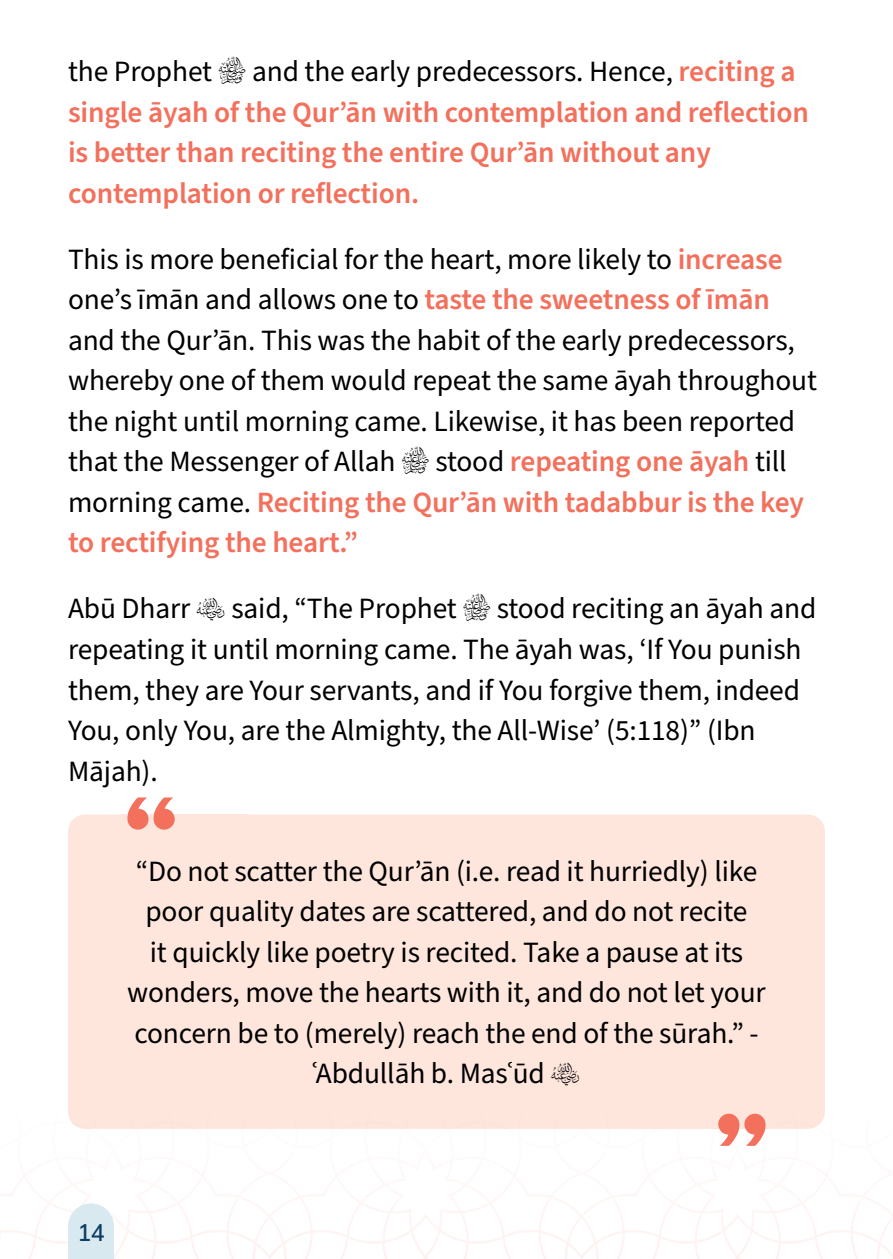
<style>
.page{position:relative;width:893px;height:1259px;background:#fff}
.page>*{position:absolute;margin:0;border:0;box-sizing:border-box;transform-origin:0 0}
.t1{font:29.4px/40.5px "Source Sans Pro";letter-spacing:-.005em;color:#000}
.t2{font:600 29.4px/40.5px "Source Sans Pro";letter-spacing:-.005em;color:#f3705c}
.t3{font:200 24px "Mulish";color:#0f3c63;scale:.96 1}
.s1{font-weight:400;color:#000}
.s2{font-weight:600;color:#f3705c}
</style>
<div class="page">
<svg style="left:0;top:1115px;width:892px;height:144px"></svg>
<svg style="left:68px;top:1203px;width:46px;height:56px"></svg>
<div style="left:68px;top:814px;width:757px;height:314px;background:#fee6dd;border-radius:17px"></div>
<svg style="left:127px;top:797px;width:48px;height:33px"></svg>
<svg style="left:626px;top:1113px;width:146px;height:32px"></svg>
<p class="t1" style="left:68px;top:52px;width:146px">the Prophet</p>
<p class="t2" style="left:68px;top:52px;width:742px;text-indent:184px"><span class="s1">and the early predecessors. Hence,</span> reciting a single āyah of the Qur’ān with contemplation and reflection is better than reciting the entire Qur’ān without any contemplation or reflection.</p>
<p class="t1" style="left:68px;top:240px;width:750px">This is more beneficial for the heart, more likely to <span class="s2">increase </span>one’s īmān and allows one to <span class="s2">taste the sweetness of īmān </span>and the Qur’ān. This was the habit of the early predecessors, whereby one of them would repeat the same āyah throughout the night until morning came. Likewise, it has been reported that the Messenger of Allah</p>
<p class="t2" style="left:68px;top:442px;width:738px;text-indent:367px"><span class="s1">stood</span> repeating one āyah <span class="s1">till morning came.</span> Reciting the Qur’ān with tadabbur is the key to rectifying the heart.”</p>
<p class="t1" style="left:68px;top:589px;width:124px">Abū Dharr</p>
<p class="t1" style="left:231px;top:589px;width:227px">said, “The Prophet</p>
<p class="t1" style="left:68px;top:589px;width:750px;text-indent:429px">stood reciting an āyah and repeating it until morning came. The āyah was, ‘If You punish them, they are Your servants, and if You forgive them, indeed You, only You, are the Almighty, the All-Wise’ (5:118)” (Ibn Mājah).</p>
<p class="t1" style="left:136px;top:851px;width:623px">“Do not scatter the Qur’ān (i.e. read it hurriedly) like</p>
<p class="t1" style="left:145px;top:892px;width:604px">poor quality dates are scattered, and do not recite</p>
<p class="t1" style="left:150px;top:932px;width:595px">it quickly like poetry is recited. Take a pause at its</p>
<p class="t1" style="left:127px;top:973px;width:640px">wonders, move the hearts with it, and do not let your</p>
<p class="t1" style="left:134px;top:1013px;width:626px">concern be to (merely) reach the end of the sūrah.” -</p>
<p class="t1" style="left:313px;top:1054px;width:234px">ʿAbdullāh b. Masʿūd</p>
<p class="t3" style="left:77px;top:1215px;width:30px">14</p>
</div>
